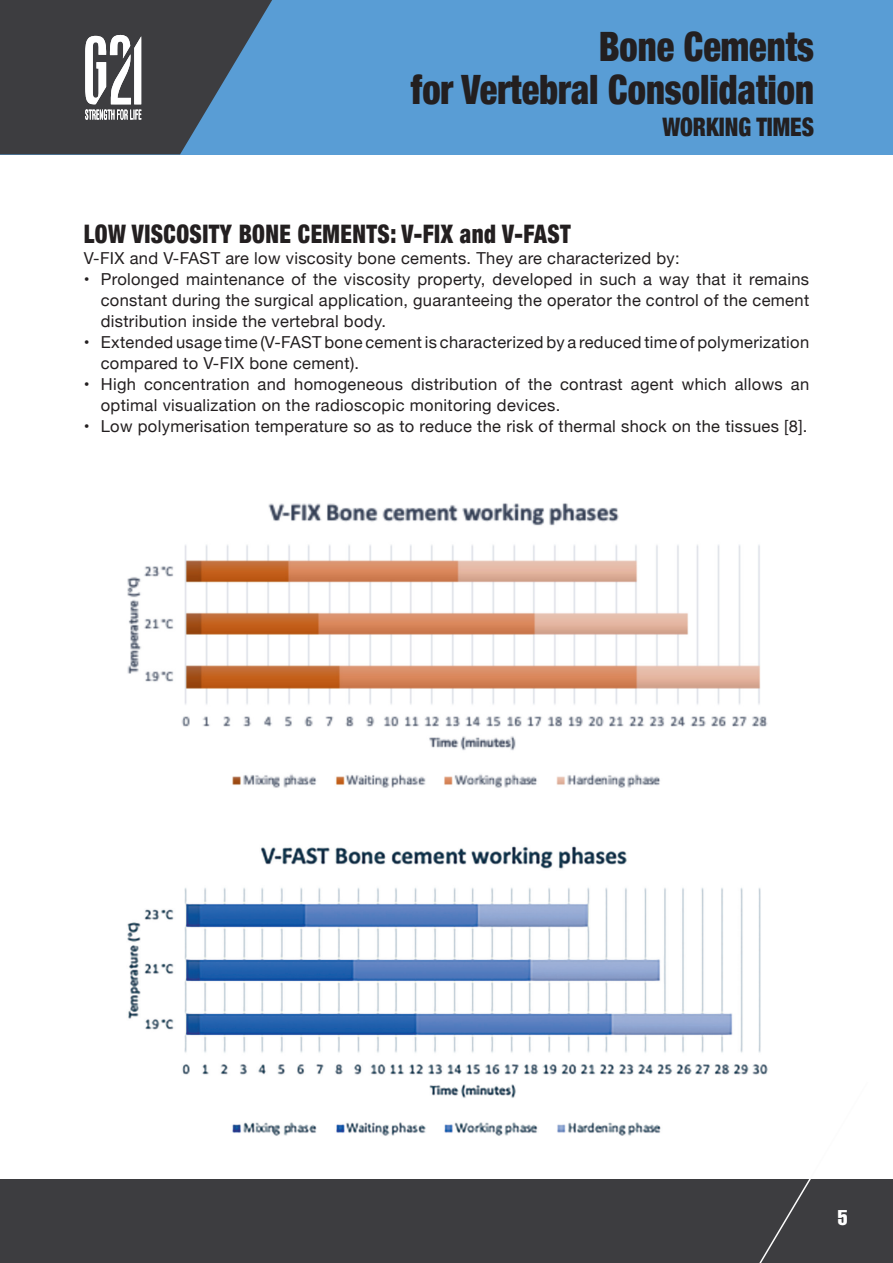
<style>
.page{position:relative;width:893px;height:1263px;background:#fff}
.page>*{position:absolute;margin:0;border:0;box-sizing:border-box;transform-origin:0 0}
.t1{font:900 condensed 40.5px "Helvetica Neue";color:#231f20;scale:.9 1}
.t2{font:900 condensed 25.5px "Helvetica Neue";letter-spacing:.02em;color:#231f20;scale:.9 1}
.t3{font:900 condensed 25.5px "Helvetica Neue";color:#231f20;scale:.9 1}
.t4{font:21px "Helvetica LT Std Comp";color:#fff}
.t5{font:16.5px/21px "Helvetica Neue";letter-spacing:.02em;color:#231f20}
</style>
<div class="page">
<div style="left:0;top:1180px;width:893px;height:83px;background:#3d3d40"></div>
<svg style="left:727px;top:1179px;width:142px;height:84px"></svg>
<div style="left:0;top:0;width:893px;height:154px;background:#599dd5"></div>
<svg style="left:0;top:0;width:272px;height:154px"></svg>
<img style="left:127px;top:503px;width:641px;height:285px">
<img style="left:127px;top:846px;width:641px;height:290px">
<p class="t1" style="left:599px;top:13px;width:241px">Bone Cements</p>
<p class="t1" style="left:411px;top:57px;width:449px">for Vertebral Consolidation</p>
<p class="t3" style="left:662px;top:106px;width:170px">WORKING TIMES</p>
<p class="t2" style="left:84px;top:213px;width:543px">LOW VISCOSITY BONE CEMENTS: V-FIX and V-FAST</p>
<p class="t5" style="left:84px;top:249px;width:597px">V-FIX and V-FAST are low viscosity bone cements. They are characterized by:</p>
<p class="t5" style="left:101px;top:270px;width:710px;text-align:justify;text-indent:-17px">• Prolonged maintenance of the viscosity property, developed in such a way that it remains constant during the surgical application, guaranteeing the operator the control of the cement distribution inside the vertebral body.</p>
<p class="t5" style="left:101px;top:333px;width:710px;text-indent:-17px">• Extended usage time (V-FAST bone cement is characterized by a reduced time of polymerization compared to V-FIX bone cement).</p>
<p class="t5" style="left:101px;top:375px;width:710px;text-indent:-17px">• High concentration and homogeneous distribution of the contrast agent which allows an optimal visualization on the radioscopic monitoring devices.</p>
<p class="t5" style="left:84px;top:417px;width:725px">• Low polymerisation temperature so as to reduce the risk of thermal shock on the tissues [8].</p>
<p class="t4" style="left:838px;top:1204px;width:11px">5</p>
</div>
